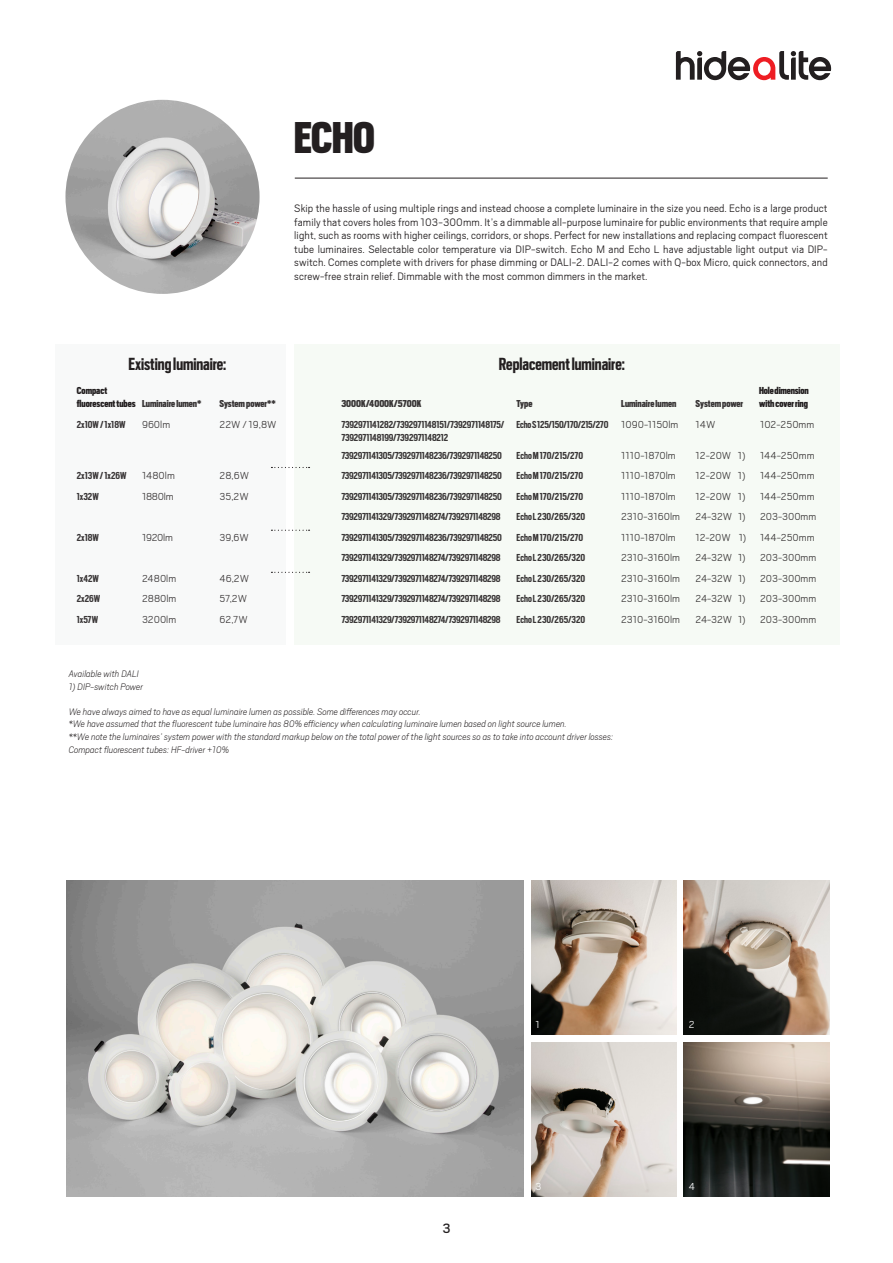
<style>
.page{position:relative;width:893px;height:1263px;background:#fff}
.page>*{position:absolute;margin:0;border:0;box-sizing:border-box;transform-origin:0 0}
.t1{font:900 49.5px "Scout Cond";color:#231f20}
.t2{font:700 19.5px "Scout Cond";color:#231f20}
.t3{font:15px "Scout";color:#231f20}
.USP-bullets{font:300 12px/13.5px "Scout";letter-spacing:.01em;color:#231f20;text-align:justify}
.t4{font:700 11.25px/13.5px "Scout Cond";letter-spacing:-.025em;color:#231f20}
.t5{font:300 11.25px "Scout";color:#231f20}
.t6{font:900 11.25px "Scout Cond";color:#231f20}
.t7{font:700 11.25px "Scout Cond";color:#231f20}
.t8{font:700 11.25px "Scout Cond";letter-spacing:-.005em;color:#231f20}
.t9{font:300 11.25px "Scout";color:#fff}
.t10{font:italic 200 10.5px "Scout";color:#231f20}
.s1{font-family:"Scout";font-weight:300}
</style>
<div class="page">
<div style="left:55px;top:344px;width:231px;height:300px;background:#f2f3f4"></div>
<div style="left:295px;top:344px;width:545px;height:300px;background:#f3f9f2"></div>
<hr style="left:295px;top:178px;width:533px;height:1px;background:#231f20">
<img style="left:65px;top:100px;width:195px;height:194px;border-radius:97px">
<svg style="left:676px;top:51px;width:155px;height:29px"></svg>
<svg style="left:271px;top:467px;width:39px;height:1px"></svg>
<svg style="left:271px;top:530px;width:39px;height:1px"></svg>
<svg style="left:271px;top:572px;width:39px;height:1px"></svg>
<img style="left:532px;top:881px;width:145px;height:153px">
<img style="left:684px;top:881px;width:145px;height:153px">
<img style="left:532px;top:1043px;width:145px;height:153px">
<img style="left:684px;top:1043px;width:145px;height:153px">
<img style="left:67px;top:881px;width:456px;height:315px">
<p class="t1" style="left:294px;top:106px;width:82px">ECHO</p>
<p class="USP-bullets" style="left:294px;top:201px;width:535px">Skip the hassle of using multiple rings and instead choose a complete luminaire in the size you need. Echo is a large product family that covers holes from 103-300mm. It’s a dimmable all-purpose luminaire for public environments that require ample light, such as rooms with higher ceilings, corridors, or shops. Perfect for new installations and replacing compact fluorescent tube luminaires. Selectable color temperature via DIP-switch. Echo M and Echo L have adjustable light output via DIP&shy;switch. Comes complete with drivers for phase dimming or DALI-2. DALI-2 comes with Q-box Micro, quick connectors, and screw-free strain relief. Dimmable with the most common dimmers in the market.</p>
<p class="t2" style="left:128px;top:352px;width:99px">Existing luminaire:</p>
<p class="t2" style="left:499px;top:352px;width:128px">Replacement luminaire:</p>
<p class="t6" style="left:77px;top:383px;width:32px">Compact</p>
<p class="t6" style="left:77px;top:397px;width:60px">fluorescent tubes</p>
<p class="t6" style="left:142px;top:397px;width:61px">Luminaire lumen*</p>
<p class="t6" style="left:220px;top:397px;width:58px">System power**</p>
<p class="t6" style="left:341px;top:397px;width:81px">3000K/4000K/5700K</p>
<p class="t6" style="left:517px;top:397px;width:17px">Type</p>
<p class="t6" style="left:621px;top:397px;width:57px">Luminaire lumen</p>
<p class="t6" style="left:696px;top:397px;width:49px">System power</p>
<p class="t6" style="left:759px;top:383px;width:51px">Hole dimension</p>
<p class="t6" style="left:759px;top:397px;width:50px">with cover ring</p>
<p class="t7" style="left:77px;top:417px;width:50px">2x10W / 1x18W</p>
<p class="t5" style="left:142px;top:417px;width:30px">960lm</p>
<p class="t5" style="left:220px;top:417px;width:59px">22W / 19,8W</p>
<p class="t4" style="left:341px;top:417px;width:164px">7392971141282/7392971148151/7392971148175/<br>7392971148199/7392971148212</p>
<p class="t4" style="left:517px;top:417px;width:163px">Echo S 125/150/170/215/270 <span class="s1">1090-1150lm</span></p>
<p class="t5" style="left:696px;top:417px;width:21px">14W</p>
<p class="t5" style="left:760px;top:417px;width:56px">102-250mm</p>
<p class="t4" style="left:341px;top:448px;width:162px">7392971141305/7392971148236/7392971148250</p>
<p class="t8" style="left:517px;top:448px;width:68px">Echo M 170/215/270</p>
<p class="t5" style="left:621px;top:448px;width:56px">1110-1870lm</p>
<p class="t5" style="left:696px;top:448px;width:51px">12-20W 1)</p>
<p class="t5" style="left:760px;top:448px;width:56px">144-250mm</p>
<p class="t7" style="left:77px;top:469px;width:51px">2x13W / 1x26W</p>
<p class="t5" style="left:142px;top:469px;width:34px">1480lm</p>
<p class="t5" style="left:220px;top:469px;width:31px">28,6W</p>
<p class="t4" style="left:341px;top:469px;width:162px">7392971141305/7392971148236/7392971148250</p>
<p class="t8" style="left:517px;top:469px;width:68px">Echo M 170/215/270</p>
<p class="t5" style="left:621px;top:469px;width:56px">1110-1870lm</p>
<p class="t5" style="left:696px;top:469px;width:51px">12-20W 1)</p>
<p class="t5" style="left:760px;top:469px;width:56px">144-250mm</p>
<p class="t4" style="left:77px;top:489px;width:24px">1x32W</p>
<p class="t5" style="left:142px;top:489px;width:33px">1880lm</p>
<p class="t5" style="left:220px;top:489px;width:31px">35,2W</p>
<p class="t4" style="left:341px;top:489px;width:162px">7392971141305/7392971148236/7392971148250</p>
<p class="t8" style="left:517px;top:489px;width:68px">Echo M 170/215/270</p>
<p class="t5" style="left:621px;top:489px;width:56px">1110-1870lm</p>
<p class="t5" style="left:696px;top:489px;width:51px">12-20W 1)</p>
<p class="t5" style="left:760px;top:489px;width:56px">144-250mm</p>
<p class="t4" style="left:341px;top:509px;width:161px">7392971141329/7392971148274/7392971148298</p>
<p class="t7" style="left:517px;top:509px;width:70px">Echo L 230/265/320</p>
<p class="t5" style="left:621px;top:509px;width:60px">2310-3160lm</p>
<p class="t5" style="left:696px;top:509px;width:52px">24-32W 1)</p>
<p class="t5" style="left:760px;top:509px;width:58px">203-300mm</p>
<p class="t4" style="left:77px;top:530px;width:24px">2x18W</p>
<p class="t5" style="left:142px;top:530px;width:32px">1920lm</p>
<p class="t5" style="left:220px;top:530px;width:31px">39,6W</p>
<p class="t4" style="left:341px;top:530px;width:162px">7392971141305/7392971148236/7392971148250</p>
<p class="t8" style="left:517px;top:530px;width:68px">Echo M 170/215/270</p>
<p class="t5" style="left:621px;top:530px;width:56px">1110-1870lm</p>
<p class="t5" style="left:696px;top:530px;width:120px">12-20W 1) 144-250mm</p>
<p class="t4" style="left:341px;top:551px;width:161px">7392971141329/7392971148274/7392971148298</p>
<p class="t7" style="left:517px;top:551px;width:70px">Echo L 230/265/320</p>
<p class="t5" style="left:621px;top:551px;width:60px">2310-3160lm</p>
<p class="t5" style="left:696px;top:551px;width:52px">24-32W 1)</p>
<p class="t5" style="left:760px;top:551px;width:58px">203-300mm</p>
<p class="t4" style="left:77px;top:571px;width:24px">1x42W</p>
<p class="t5" style="left:142px;top:571px;width:36px">2480lm</p>
<p class="t5" style="left:220px;top:571px;width:31px">46,2W</p>
<p class="t4" style="left:341px;top:571px;width:161px">7392971141329/7392971148274/7392971148298</p>
<p class="t7" style="left:517px;top:571px;width:70px">Echo L 230/265/320</p>
<p class="t5" style="left:621px;top:571px;width:60px">2310-3160lm</p>
<p class="t5" style="left:696px;top:571px;width:52px">24-32W 1)</p>
<p class="t5" style="left:760px;top:571px;width:58px">203-300mm</p>
<p class="t4" style="left:77px;top:592px;width:25px">2x26W</p>
<p class="t5" style="left:142px;top:592px;width:36px">2880lm</p>
<p class="t5" style="left:220px;top:592px;width:29px">57,2W</p>
<p class="t4" style="left:341px;top:592px;width:161px">7392971141329/7392971148274/7392971148298</p>
<p class="t7" style="left:517px;top:592px;width:70px">Echo L 230/265/320</p>
<p class="t5" style="left:621px;top:592px;width:60px">2310-3160lm</p>
<p class="t5" style="left:696px;top:592px;width:52px">24-32W 1)</p>
<p class="t5" style="left:760px;top:592px;width:58px">203-300mm</p>
<p class="t4" style="left:77px;top:612px;width:23px">1x57W</p>
<p class="t5" style="left:142px;top:612px;width:36px">3200lm</p>
<p class="t5" style="left:220px;top:612px;width:30px">62,7W</p>
<p class="t4" style="left:341px;top:612px;width:161px">7392971141329/7392971148274/7392971148298</p>
<p class="t7" style="left:517px;top:612px;width:70px">Echo L 230/265/320</p>
<p class="t5" style="left:621px;top:612px;width:60px">2310-3160lm</p>
<p class="t5" style="left:696px;top:612px;width:52px">24-32W 1)</p>
<p class="t5" style="left:760px;top:612px;width:58px">203-300mm</p>
<p class="t10" style="left:69px;top:667px;width:72px">Available with DALI</p>
<p class="t10" style="left:69px;top:679px;width:76px">1) DIP-switch Power</p>
<p class="t10" style="left:69px;top:705px;width:354px">We have always aimed to have as equal luminaire lumen as possible. Some differences may occur.</p>
<p class="t10" style="left:69px;top:717px;width:500px">*We have assumed that the fluorescent tube luminaire has 80% efficiency when calculating luminaire lumen based on light source lumen.</p>
<p class="t10" style="left:69px;top:730px;width:546px">**We note the luminaires’ system power with the standard markup below on the total power of the light sources so as to take into account driver losses:</p>
<p class="t10" style="left:69px;top:742px;width:162px">Compact fluorescent tubes: HF-driver +10%</p>
<p class="t3" style="left:442px;top:1218px;width:10px">3</p>
<p class="t9" style="left:535px;top:1017px;width:6px">1</p>
<p class="t9" style="left:535px;top:1179px;width:7px">3</p>
<p class="t9" style="left:689px;top:1017px;width:7px">2</p>
<p class="t9" style="left:689px;top:1179px;width:8px">4</p>
</div>
